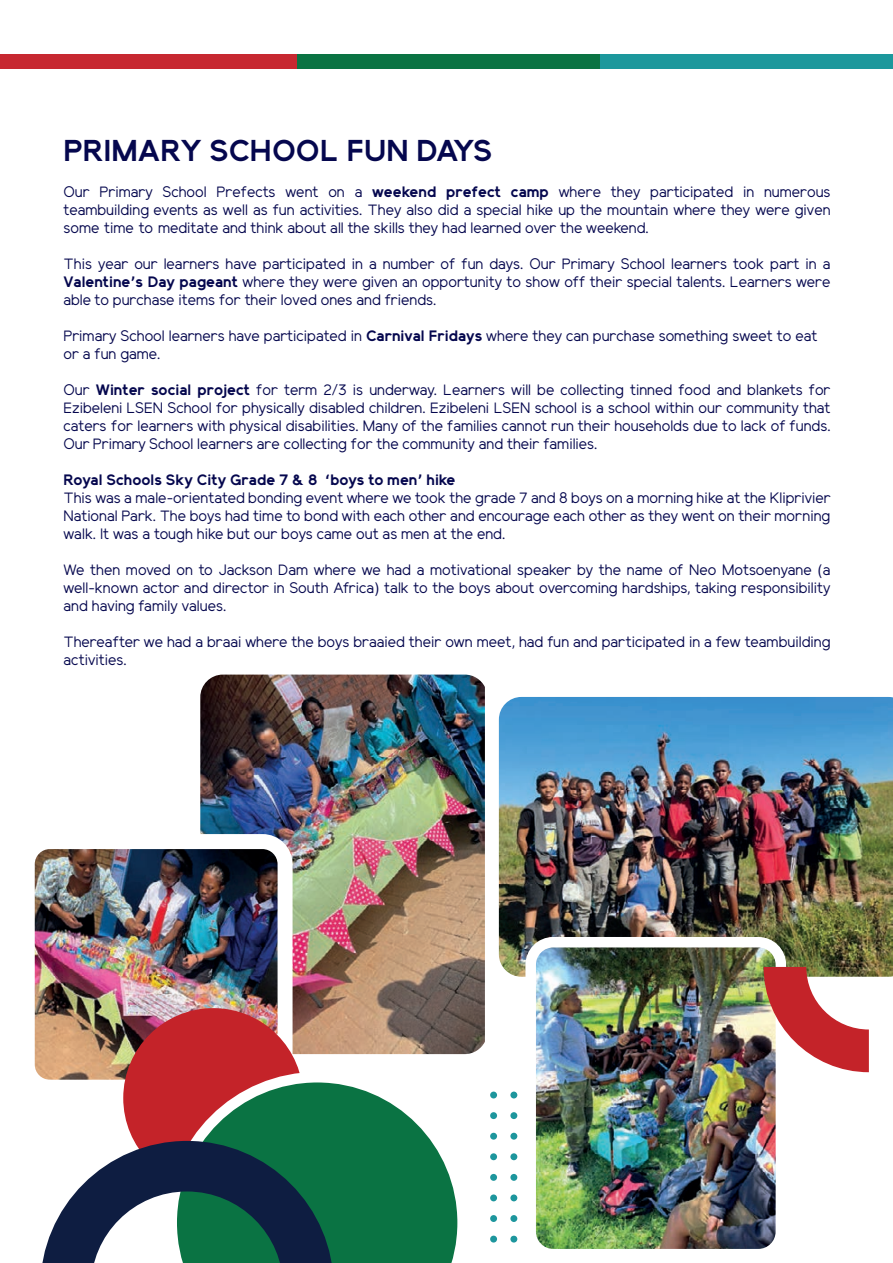
<style>
.page{position:relative;width:893px;height:1263px;background:#fff}
.page>*{position:absolute;margin:0;border:0;box-sizing:border-box;transform-origin:0 0}
.t1{font:700 30px "Elliot Sans";color:#05074e}
.t2{font:15px/18px "Elliot Sans";color:#05074e;text-align:justify}
.t3{font:700 15px "Elliot Sans";color:#05074e}
.s1{font-weight:700}
</style>
<div class="page">
<img style="left:200px;top:675px;width:285px;height:379px">
<img style="left:36px;top:850px;width:241px;height:229px">
<div style="left:20px;top:834px;width:273px;height:261px;border:15px solid #fff;border-radius:22px"></div>
<div style="left:123px;top:1008px;width:180px;height:180px;background:#c42329;border-radius:50%"></div>
<svg style="left:490px;top:1091px;width:7px;height:131px"></svg>
<svg style="left:490px;top:1235px;width:7px;height:7px"></svg>
<svg style="left:510px;top:1091px;width:7px;height:131px"></svg>
<svg style="left:510px;top:1235px;width:7px;height:7px"></svg>
<div style="left:600px;top:54px;width:293px;height:14px;background:#1c989c"></div>
<div style="left:296px;top:54px;width:304px;height:14px;background:#0a7343"></div>
<div style="left:0;top:54px;width:296px;height:14px;background:#c72831"></div>
<svg style="left:183px;top:1072px;width:275px;height:191px"></svg>
<svg style="left:42px;top:1141px;width:292px;height:122px"></svg>
<img style="left:499px;top:697px;width:394px;height:280px">
<img style="left:531px;top:942px;width:250px;height:306px">
<div style="left:525px;top:937px;width:261px;height:322px;border:10px solid #fff;border-radius:22px"></div>
<svg style="left:764px;top:967px;width:105px;height:105px"></svg>
<h1 class="t1" style="left:63px;top:137px;width:430px">PRIMARY SCHOOL FUN DAYS</h1>
<p class="t2" style="left:63px;top:184px;width:769px">Our Primary School Prefects went on a <span class="s1">weekend prefect camp</span> where they participated in numerous teambuilding events as well as fun activities. They also did a special hike up the mountain where they were given some time to meditate and think about all the skills they had learned over the weekend.</p>
<p class="t2" style="left:63px;top:256px;width:769px">This year our learners have participated in a number of fun days. Our Primary School learners took part in a <span class="s1">Valentine’s Day pageant</span> where they were given an opportunity to show off their special talents. Learners were able to purchase items for their loved ones and friends.</p>
<p class="t2" style="left:63px;top:328px;width:755px">Primary School learners have participated in <span class="s1">Carnival Fridays</span> where they can purchase something sweet to eat or a fun game.</p>
<p class="t2" style="left:63px;top:382px;width:769px">Our <span class="s1">Winter social project</span> for term 2/3 is underway. Learners will be collecting tinned food and blankets for Ezibeleni LSEN School for physically disabled children. Ezibeleni LSEN school is a school within our community that caters for learners with physical disabilities. Many of the families cannot run their households due to lack of funds.<br>Our Primary School learners are collecting for the community and their families.</p>
<p class="t3" style="left:63px;top:473px;width:393px">Royal Schools Sky City Grade 7 &amp; 8 ‘boys to men’ hike</p>
<p class="t2" style="left:63px;top:490px;width:769px">This was a male-orientated bonding event where we took the grade 7 and 8 boys on a morning hike at the Kliprivier National Park. The boys had time to bond with each other and encourage each other as they went on their morning walk. It was a tough hike but our boys came out as men at the end.</p>
<p class="t2" style="left:63px;top:562px;width:768px">We then moved on to Jackson Dam where we had a motivational speaker by the name of Neo Motsoenyane (a well-known actor and director in South Africa) talk to the boys about overcoming hardships, taking responsibility and having family values.</p>
<p class="t2" style="left:63px;top:634px;width:768px">Thereafter we had a braai where the boys braaied their own meet, had fun and participated in a few teambuilding activities.</p>
</div>
